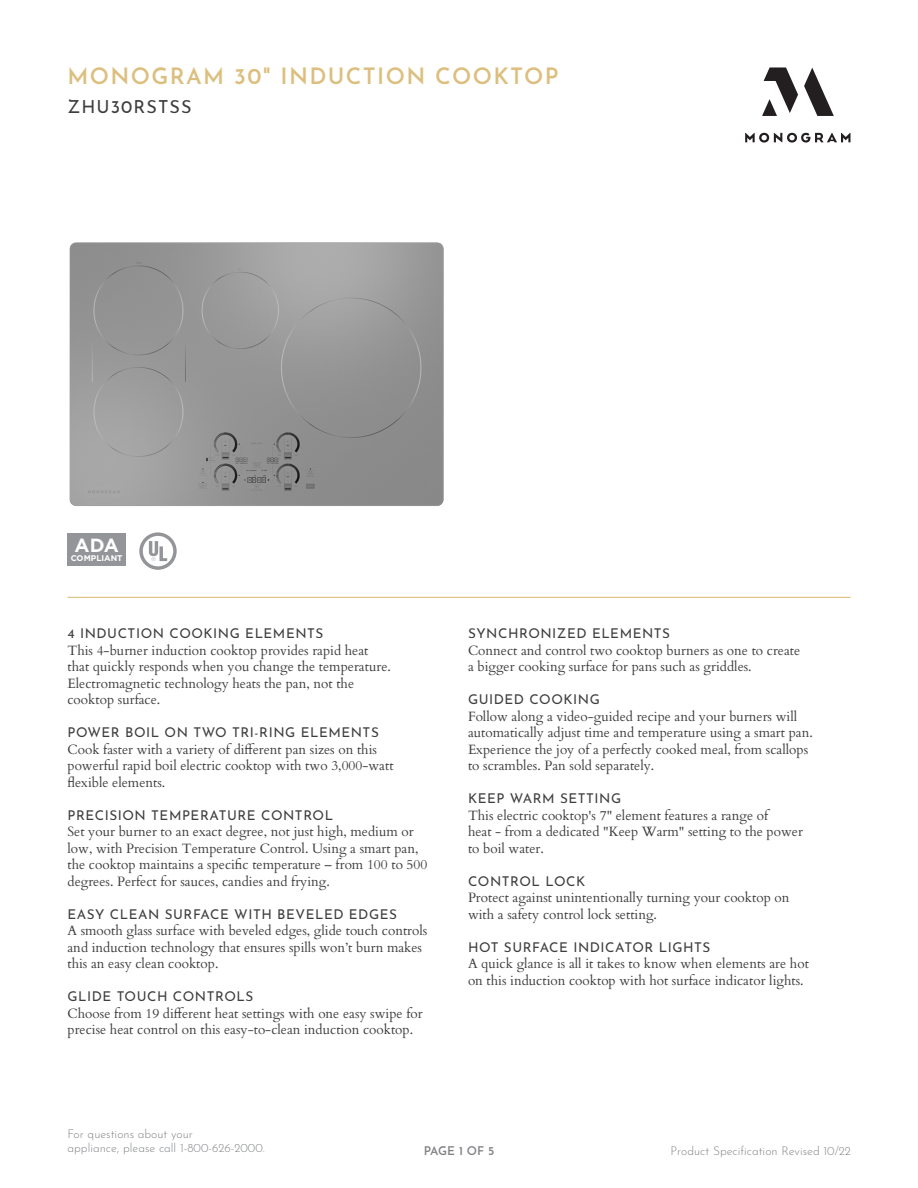
<style>
.page{position:relative;width:918px;height:1188px;background:#fff}
.page>*{position:absolute;margin:0;border:0;box-sizing:border-box;transform-origin:0 0}
.TITLE_HEADER{font:600 22.5px "Josefin Sans";letter-spacing:.06em;color:#dcbf7e}
.t1{font:700 19.05px "Gotham";color:#fff}
.TITLE_SUBHEAD{font:18px "Josefin Sans";letter-spacing:.06em;color:#3e3e3f}
.F___B_COPY{font:13.5px/16.5px "Cardo";color:#3e3e3f}
.t2{font:300 12px/14.4px "Josefin Sans";color:#808285}
.t3{font:600 12px "Josefin Sans";letter-spacing:-.015em;color:#808285}
.t4{font:700 8.25px "Gotham";color:#fff}
.s1{font-family:"Josefin Sans"}
</style>
<div class="page">
<svg style="left:745px;top:68px;width:105px;height:75px"></svg>
<img style="left:69px;top:242px;width:375px;height:264px">
<svg style="left:139px;top:532px;width:38px;height:38px"></svg>
<div style="left:68px;top:534px;width:58px;height:32px;background:#939598"></div>
<hr style="left:68px;top:597px;width:782px;height:1px;background:#dcbf7e">
<p class="TITLE_HEADER" style="left:68px;top:57px;width:492px">MONOGRAM 30" INDUCTION COOKTOP</p>
<p class="TITLE_SUBHEAD" style="left:68px;top:92px;width:126px">ZHU30RSTSS</p>
<p class="t1" style="left:74px;top:533px;width:46px">ADA</p>
<p class="t4" style="left:71px;top:552px;width:53px">COMPLIANT</p>
<p class="F___B_COPY" style="left:68px;top:625px;width:325px"><span class="s1">4 INDUCTION COOKING ELEMENTS<br></span>This 4-burner induction cooktop provides rapid heat that quickly responds when you change the temperature.<br>Electromagnetic technology heats the pan, not the cooktop surface.</p>
<p class="F___B_COPY" style="left:68px;top:724px;width:328px"><span class="s1">POWER BOIL ON TWO TRI-RING ELEMENTS </span>Cook faster with a variety of different pan sizes on this powerful rapid boil electric cooktop with two 3,000-watt flexible elements.</p>
<p class="F___B_COPY" style="left:68px;top:806px;width:361px"><span class="s1">PRECISION TEMPERATURE CONTROL<br></span>Set your burner to an exact degree, not just high, medium or low, with Precision Temperature Control. Using a smart pan, the cooktop maintains a specific temperature – from 100 to 500 degrees. Perfect for sauces, candies and frying.</p>
<p class="F___B_COPY" style="left:68px;top:905px;width:361px"><span class="s1">EASY CLEAN SURFACE WITH BEVELED EDGES<br></span>A smooth glass surface with beveled edges, glide touch controls and induction technology that ensures spills won’t burn makes this an easy clean cooktop.</p>
<p class="F___B_COPY" style="left:68px;top:988px;width:357px"><span class="s1">GLIDE TOUCH CONTROLS<br></span>Choose from 19 different heat settings with one easy swipe for precise heat control on this easy-to-clean induction cooktop.</p>
<p class="F___B_COPY" style="left:468px;top:625px;width:334px"><span class="s1">SYNCHRONIZED ELEMENTS<br></span>Connect and control two cooktop burners as one to create a bigger cooking surface for pans such as griddles.</p>
<p class="F___B_COPY" style="left:468px;top:691px;width:346px"><span class="s1">GUIDED COOKING<br></span>Follow along a video-guided recipe and your burners will automatically adjust time and temperature using a smart pan.<br>Experience the joy of a perfectly cooked meal, from scallops to scrambles. Pan sold separately.</p>
<p class="F___B_COPY" style="left:468px;top:790px;width:336px"><span class="s1">KEEP WARM SETTING<br></span>This electric cooktop's 7" element features a range of<br>heat - from a dedicated "Keep Warm" setting to the power to boil water.</p>
<p class="F___B_COPY" style="left:468px;top:872px;width:323px"><span class="s1">CONTROL LOCK<br></span>Protect against unintentionally turning your cooktop on with a safety control lock setting.</p>
<p class="F___B_COPY" style="left:468px;top:938px;width:342px"><span class="s1">HOT SURFACE INDICATOR LIGHTS<br></span>A quick glance is all it takes to know when elements are hot on this induction cooktop with hot surface indicator lights.</p>
<p class="t2" style="left:68px;top:1125px;width:199px">For questions about your<br>appliance, please call 1-800-626-2000.</p>
<p class="t3" style="left:424px;top:1140px;width:72px">PAGE 1 OF 5</p>
<p class="t2" style="left:671px;top:1142px;width:182px">Product Specification Revised 10/22</p>
</div>
